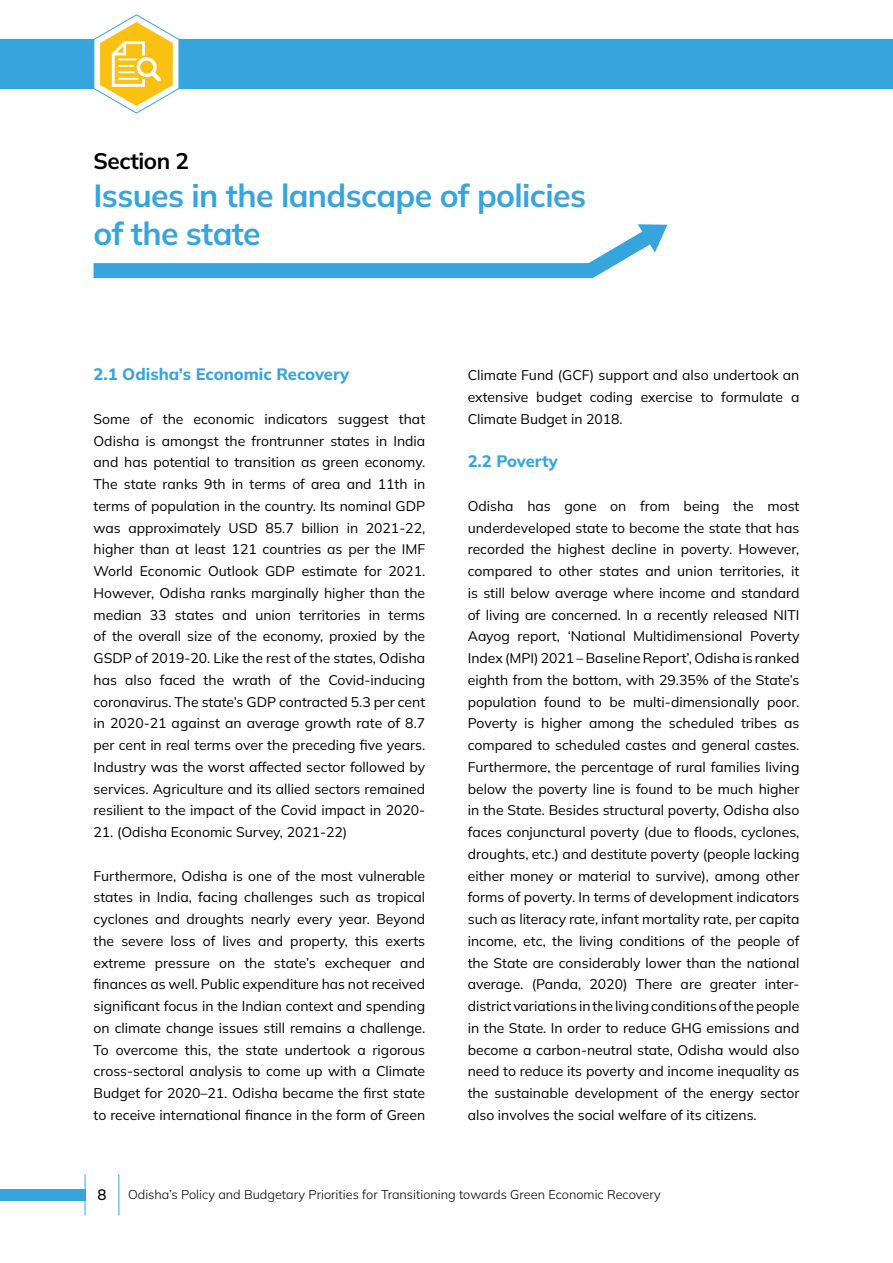
<style>
.page{position:relative;width:893px;height:1263px;background:#fff}
.page>*{position:absolute;margin:0;border:0;box-sizing:border-box;transform-origin:0 0}
.body_text_SEO{font:700 31.95px/38.4px "Mulish";letter-spacing:-.02em;color:#37a5dd}
.body_text_SEO-2{font:700 22.5px "Mulish";letter-spacing:-.02em;color:#000}
.body_text_SEO-3{font:800 16.5px "Mulish";color:#37a5dd}
.t1{font:600 15px "Mulish";color:#000}
.body_text_SEO-4{font:13.95px/21.8px "Mulish";color:#000;text-align:justify}
.t2{font:300 12.75px "Mulish";color:#000}
</style>
<div class="page">
<div style="left:0;top:39px;width:893px;height:50px;background:#37a5dd"></div>
<div style="left:0;top:1189px;width:85px;height:11px;background:#37a5dd"></div>
<hr style="left:85px;top:1174px;width:1px;height:41px;background:#37a5dd">
<hr style="left:119px;top:1174px;width:1px;height:41px;background:#37a5dd">
<svg style="left:94px;top:14px;width:85px;height:100px"></svg>
<svg style="left:93px;top:224px;width:574px;height:55px"></svg>
<p class="body_text_SEO-2" style="left:94px;top:145px;width:97px">Section 2</p>
<p class="body_text_SEO" style="left:94px;top:176px;width:494px">Issues in the landscape of policies of the state</p>
<p class="body_text_SEO-3" style="left:94px;top:363px;width:257px">2.1 Odisha’s Economic Recovery</p>
<p class="body_text_SEO-4" style="left:94px;top:408px;width:333px">Some of the economic indicators suggest that Odisha is amongst the frontrunner states in India and has potential to transition as green economy.<br>The state ranks 9th in terms of area and 11th in terms of population in the country. Its nominal GDP was approximately USD 85.7 billion in 2021-22, higher than at least 121 countries as per the IMF World Economic Outlook GDP estimate for 2021.<br>However, Odisha ranks marginally higher than the median 33 states and union territories in terms of the overall size of the economy, proxied by the GSDP of 2019-20. Like the rest of the states, Odisha has also faced the wrath of the Covid-inducing coronavirus. The state’s GDP contracted 5.3 per cent in 2020-21 against an average growth rate of 8.7 per cent in real terms over the preceding five years.<br>Industry was the worst affected sector followed by services. Agriculture and its allied sectors remained resilient to the impact of the Covid impact in 2020-</p>
<p class="body_text_SEO-4" style="left:94px;top:821px;width:255px">21. (Odisha Economic Survey, 2021-22)</p>
<p class="body_text_SEO-4" style="left:94px;top:864px;width:333px">Furthermore, Odisha is one of the most vulnerable states in India, facing challenges such as tropical cyclones and droughts nearly every year. Beyond the severe loss of lives and property, this exerts extreme pressure on the state’s exchequer and finances as well. Public expenditure has not received significant focus in the Indian context and spending on climate change issues still remains a challenge.<br>To overcome this, the state undertook a rigorous cross-sectoral analysis to come up with a Climate Budget for 2020–21. Odisha became the first state to receive international finance in the form of Green</p>
<p class="body_text_SEO-4" style="left:468px;top:364px;width:333px">Climate Fund (GCF) support and also undertook an extensive budget coding exercise to formulate a Climate Budget in 2018.</p>
<p class="body_text_SEO-3" style="left:468px;top:450px;width:92px">2.2 Poverty</p>
<p class="body_text_SEO-4" style="left:468px;top:495px;width:333px">Odisha has gone on from being the most underdeveloped state to become the state that has recorded the highest decline in poverty. However, compared to other states and union territories, it is still below average where income and standard of living are concerned. In a recently released NITI Aayog report, ‘National Multidimensional Poverty Index (MPI) 2021 – Baseline Report’, Odisha is ranked eighth from the bottom, with 29.35% of the State’s population found to be multi-dimensionally poor.<br>Poverty is higher among the scheduled tribes as compared to scheduled castes and general castes.<br>Furthermore, the percentage of rural families living below the poverty line is found to be much higher in the State. Besides structural poverty, Odisha also faces conjunctural poverty (due to floods, cyclones, droughts, etc.) and destitute poverty (people lacking either money or material to survive), among other forms of poverty. In terms of development indicators such as literacy rate, infant mortality rate, per capita income, etc, the living conditions of the people of the State are considerably lower than the national average. (Panda, 2020) There are greater inter&shy;district variations in the living conditions of the people in the State. In order to reduce GHG emissions and become a carbon-neutral state, Odisha would also need to reduce its poverty and income inequality as the sustainable development of the energy sector also involves the social welfare of its citizens.</p>
<p class="t1" style="left:97px;top:1184px;width:10px">8</p>
<p class="t2" style="left:128px;top:1185px;width:534px">Odisha’s Policy and Budgetary Priorities for Transitioning towards Green Economic Recovery</p>
</div>
